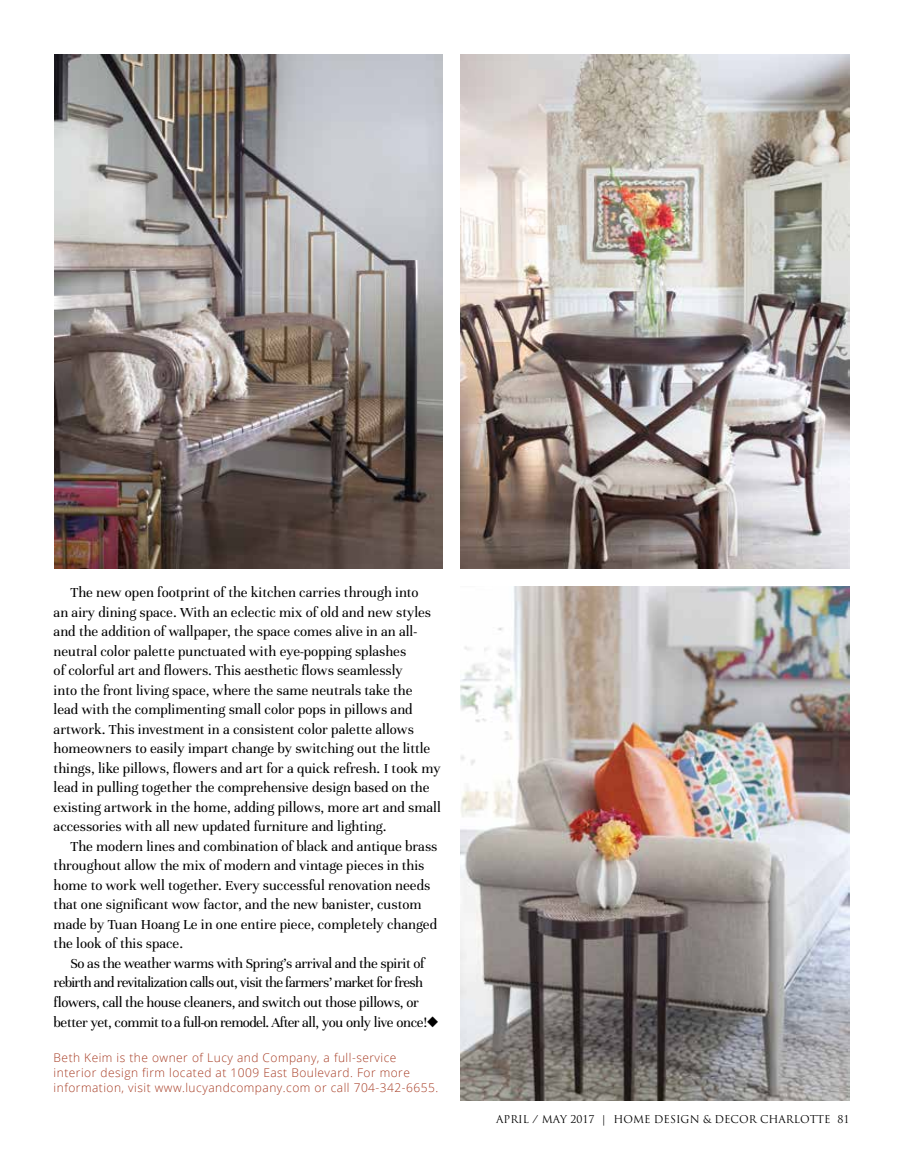
<style>
.page{position:relative;width:905px;height:1168px;background:#fff}
.page>*{position:absolute;margin:0;border:0;box-sizing:border-box;transform-origin:0 0}
.t1{font:15px/19.5px "Unna";color:#000}
.t2{font:15px/19.8px "Unna";letter-spacing:-.02em;color:#000}
.t3{font:300 12px/15px "Open Sans";letter-spacing:.04em;color:#a63b23}
.t4{font:10.5px "Trajan Pro";color:#000}
</style>
<div class="page">
<img style="left:460px;top:54px;width:389px;height:514px">
<img style="left:54px;top:54px;width:388px;height:514px">
<img style="left:460px;top:586px;width:389px;height:515px">
<p class="t1" style="left:54px;top:583px;width:389px;text-indent:17px">The new open footprint of the kitchen carries through into<br>an airy dining space. With an eclectic mix of old and new styles and the addition of wallpaper, the space comes alive in an all&shy;neutral color palette punctuated with eye-popping splashes<br>of colorful art and flowers. This aesthetic flows seamlessly<br>into the front living space, where the same neutrals take the lead with the complimenting small color pops in pillows and artwork. This investment in a consistent color palette allows homeowners to easily impart change by switching out the little things, like pillows, flowers and art for a quick refresh. I took my lead in pulling together the comprehensive design based on the existing artwork in the home, adding pillows, more art and small accessories with all new updated furniture and lighting.</p>
<p class="t1" style="left:54px;top:836px;width:385px;text-indent:17px">The modern lines and combination of black and antique brass throughout allow the mix of modern and vintage pieces in this home to work well together. Every successful renovation needs that one significant wow factor, and the new banister, custom made by Tuan Hoang Le in one entire piece, completely changed the look of this space.</p>
<p class="t2" style="left:54px;top:953px;width:386px;text-indent:17px">So as the weather warms with Spring’s arrival and the spirit of rebirth and revitalization calls out, visit the farmers’ market for fresh flowers, call the house cleaners, and switch out those pillows, or better yet, commit to a full-on remodel. After all, you only live once!◆</p>
<p class="t3" style="left:54px;top:1049px;width:386px">Beth Keim is the owner of Lucy and Company, a full-service interior design firm located at 1009 East Boulevard. For more information, visit www.lucyandcompany.com or call 704-342-6655.</p>
<p class="t4" style="left:496px;top:1113px;width:355px">APRIL / MAY 2017 | HOME DESIGN &amp; DECOR CHARLOTTE 81</p>
</div>
